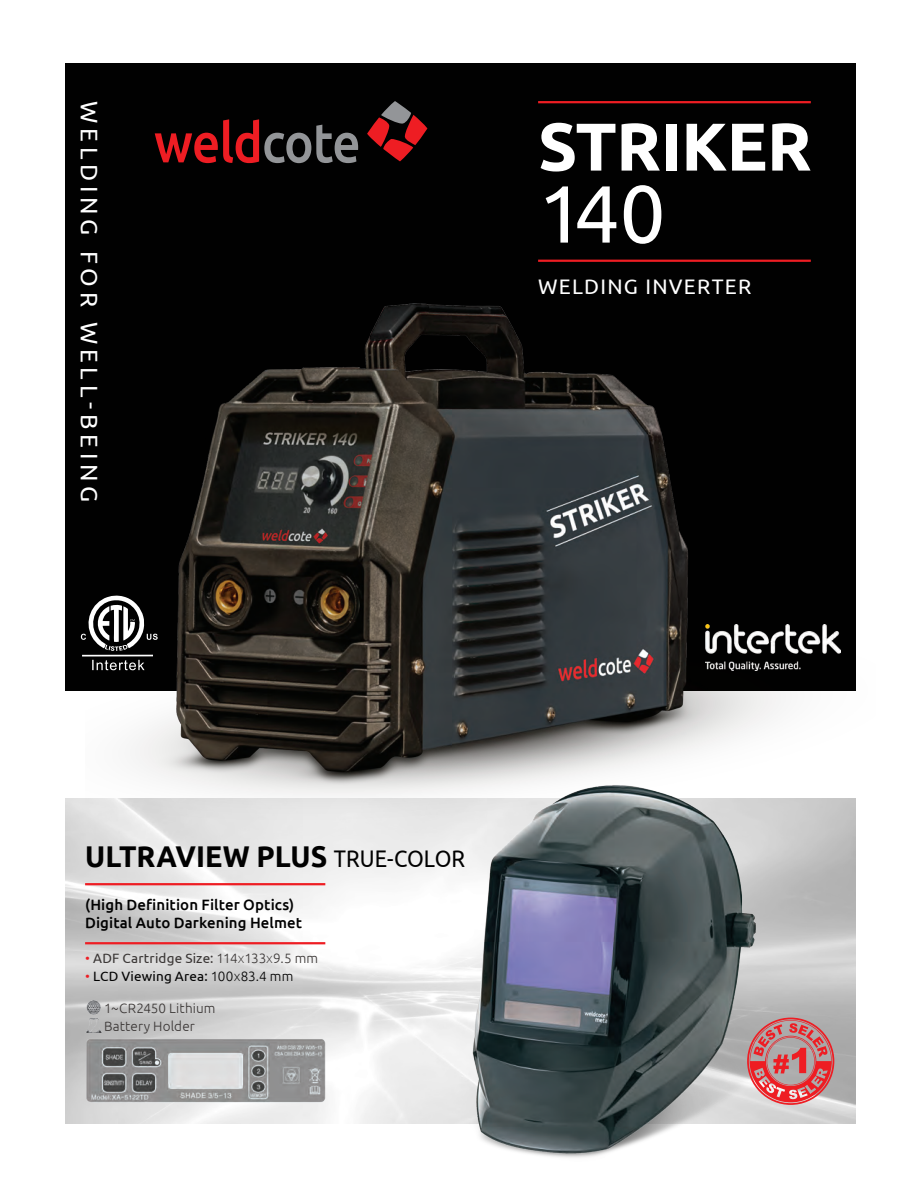
<style>
.page{position:relative;width:919px;height:1189px;background:#fff}
.page>*{position:absolute;margin:0;border:0;box-sizing:border-box;transform-origin:0 0}
.t1{font:81px "Ubuntu";color:#fff}
.t2{font:700 67.5px "Ubuntu";letter-spacing:-.01em;color:#fff}
.t3{font:700 30px "Ubuntu";color:#010101;scale:.95 1}
.t4{font:24px "Ubuntu";letter-spacing:.2em;color:#fff}
.t5{font:24px "Ubuntu";color:#010101;scale:.9 1}
.t6{font:21px "Ubuntu";letter-spacing:.06em;color:#fff}
.t7{font:500 15px/18px "Ubuntu";letter-spacing:.005em;color:#010101}
.t8{font:13.5px "Ubuntu";letter-spacing:.015em;color:#393534}
.t9{font:300 13.5px/18px "Ubuntu";letter-spacing:.01em;color:#393534}
.t10{font:13.5px "Ubuntu";letter-spacing:.01em;color:#010101}
.s1{font-weight:300;color:#ee1d23}
.s2{font-weight:300}
.s3{font-family:"Open Sans Hebrew";font-weight:300}
</style>
<div class="page">
<div style="left:65px;top:63px;width:791px;height:628px;background:#010101"></div>
<svg style="left:155px;top:119px;width:203px;height:44px"></svg>
<svg style="left:367px;top:101px;width:60px;height:60px"></svg>
<img style="left:85px;top:303px;width:771px;height:554px">
<svg style="left:81px;top:595px;width:77px;height:56px"></svg>
<hr style="left:82px;top:655px;width:71px;height:1px;background:#fff">
<svg style="left:92px;top:660px;width:53px;height:10px"></svg>
<hr style="left:538px;top:101px;width:273px;height:2px;background:#ee1d23">
<hr style="left:538px;top:260px;width:273px;height:2px;background:#ee1d23">
<img style="left:432px;top:758px;width:389px;height:400px">
<svg style="left:747px;top:1017px;width:87px;height:88px;background:#ca7d7f"></svg>
<img style="left:85px;top:1038px;width:240px;height:65px">
<img style="left:85px;top:1000px;width:18px;height:33px">
<hr style="left:85px;top:883px;width:240px;height:2px;background:#ee1d23">
<hr style="left:85px;top:942px;width:240px;height:2px;background:#ee1d23">
<img style="left:706px;top:624px;width:135px;height:46px">
<h3 class="t4" style="left:104px;top:101px;width:136px;rotate:90deg">WELDING</h3>
<h3 class="t4" style="left:104px;top:251px;width:57px;rotate:90deg">FOR</h3>
<h3 class="t4" style="left:104px;top:322px;width:77px;rotate:90deg">WELL</h3>
<h3 class="t4" style="left:107px;top:402px;width:9px;rotate:90deg">-</h3>
<h3 class="t4" style="left:104px;top:414px;width:90px;rotate:90deg">BEING</h3>
<h2 class="t2" style="left:538px;top:106px;width:275px">STRIKER</h2>
<h1 class="t1" style="left:538px;top:165px;width:129px">140</h1>
<h3 class="t6" style="left:538px;top:274px;width:215px">WELDING INVERTER</h3>
<h3 class="t3" style="left:85px;top:839px;width:257px">ULTRAVIEW PLUS</h3>
<p class="t7" style="left:85px;top:895px;width:219px">(High Definition Filter Optics(<br>Digital Auto Darkening Helmet</p>
<h3 class="t5" style="left:334px;top:844px;width:147px">TRUE-COLOR</h3>
<p class="t8" style="left:85px;top:950px;width:235px"><span class="s1">•</span> ADF Cartridge Size: <span class="s2">114</span><span class="s3">x</span><span class="s2">133</span><span class="s3">x</span><span class="s2">9.5 mm</span></p>
<p class="t10" style="left:85px;top:968px;width:210px"><span class="s1">•</span> LCD Viewing Area: <span class="s2">100</span><span class="s3">x</span><span class="s2">83.4 mm</span></p>
<p class="t9" style="left:104px;top:999px;width:113px">~1 CR2450 Lithium<br>Battery Holder</p>
</div>
